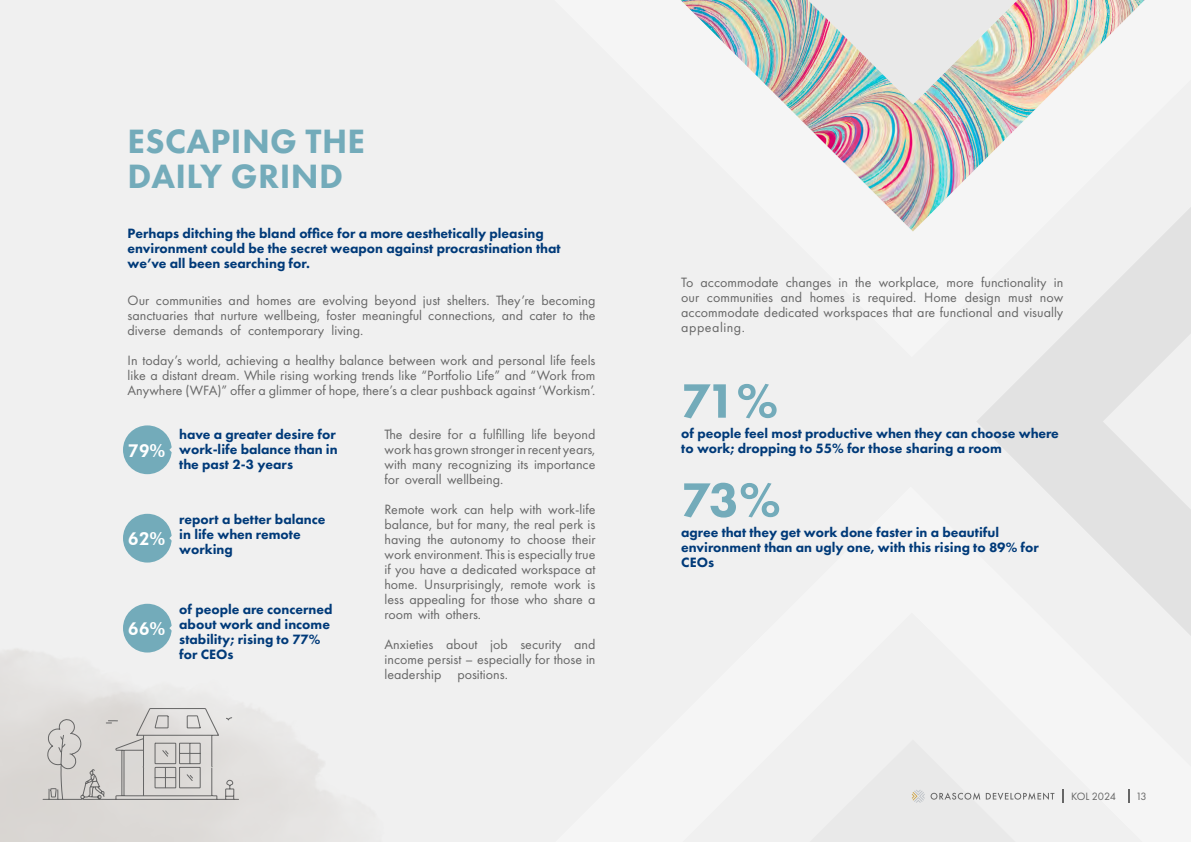
<style>
.page{position:relative;width:1191px;height:842px;background:#f0f0f0}
.page>*{position:absolute;margin:0;border:0;box-sizing:border-box;transform-origin:0 0}
.t1{font:800 50px "Futura PT";color:#73abba}
.t2{font:800 35px/35px "Futura PT";letter-spacing:.01em;color:#73abba}
.t3{font:800 18px "Futura BT";color:#fff}
.t4{font:14px/15px "Futura PT";color:#666}
.t5{font:800 14px/15px "Futura PT";color:#003a79}
.t6{font:11px "Futura PT";letter-spacing:-.04em;color:#666}
</style>
<div class="page">
<svg style="left:977px;top:208px;width:214px;height:583px"></svg>
<div style="left:123px;top:425px;width:49px;height:49px;background:#73abba;border-radius:50%"></div>
<div style="left:123px;top:514px;width:49px;height:48px;background:#73abba;border-radius:50%"></div>
<div style="left:123px;top:604px;width:49px;height:48px;background:#73abba;border-radius:50%"></div>
<svg style="left:169px;top:446px;width:3px;height:8px"></svg>
<svg style="left:169px;top:534px;width:3px;height:8px"></svg>
<svg style="left:169px;top:624px;width:3px;height:8px"></svg>
<svg style="left:42px;top:702px;width:197px;height:118px;background:#d3d1ce"></svg>
<img style="left:681px;top:0;width:463px;height:231px">
<svg style="left:930px;top:792px;width:124px;height:8px"></svg>
<svg style="left:911px;top:790px;width:13px;height:13px"></svg>
<svg style="left:1062px;top:789px;width:2px;height:14px"></svg>
<svg style="left:1127px;top:789px;width:2px;height:14px"></svg>
<h2 class="t2" style="left:127px;top:123px;width:239px">ESCAPING THE<br>DAILY GRIND</h2>
<p class="t5" style="left:128px;top:225px;width:434px">Perhaps ditching the bland office for a more aesthetically pleasing environment could be the secret weapon against procrastination that we’ve all been searching for.</p>
<p class="t4" style="left:229px;top:293px;width:23px">and</p>
<p class="t4" style="left:256px;top:293px;width:36px">homes</p>
<p class="t4" style="left:322px;top:293px;width:47px">evolving</p>
<p class="t4" style="left:374px;top:293px;width:43px">beyond</p>
<p class="t4" style="left:447px;top:293px;width:44px">shelters.</p>
<p class="t4" style="left:496px;top:293px;width:40px">They r e’</p>
<p class="t4" style="left:541px;top:293px;width:56px">becoming</p>
<p class="t4" style="left:128px;top:293px;width:23px">Our</p>
<p class="t4" style="left:128px;top:308px;width:469px">sanctuaries that nurture wellbeing, foster meaningful connections, and cater to the</p>
<p class="t4" style="left:331px;top:323px;width:33px">living.</p>
<p class="t4" style="left:156px;top:293px;width:68px">communities</p>
<p class="t4" style="left:423px;top:293px;width:19px">just</p>
<p class="t4" style="left:298px;top:293px;width:19px">are</p>
<p class="t4" style="left:230px;top:323px;width:12px">of</p>
<p class="t4" style="left:128px;top:316px;width:469px;line-height:30px">diverse<br>In today s’ world, achieving a healthy balance between work and personal life feels</p>
<p class="t4" style="left:128px;top:368px;width:469px">like a distant dream. While rising working trends like “Portfolio Life” and “Work from<br>Anywhere (WFA)” offer a glimmer of hope, there as’ clear pushback against ‘Workism.‘</p>
<p class="t4" style="left:553px;top:427px;width:43px">beyond</p>
<p class="t4" style="left:173px;top:323px;width:51px">demands</p>
<p class="t4" style="left:248px;top:323px;width:78px">contemporary</p>
<p class="t4" style="left:483px;top:427px;width:43px">fulfilling</p>
<p class="t4" style="left:448px;top:427px;width:16px">for</p>
<p class="t4" style="left:531px;top:427px;width:17px">life</p>
<p class="t5" style="left:179px;top:427px;width:160px">have a greater desire for work-life balance than in the past 2-3 years</p>
<p class="t4" style="left:384px;top:427px;width:212px">The workhasgrownstrongerinrecentyears, with many recognizing its importance for overall wellbeing.</p>
<p class="t4" style="left:384px;top:502px;width:212px;text-align:right">Remote work can help with work-life balance, but for many, the real perk is having the autonomy to choose their work environment. This is especially true if you have a dedicated workspace at is</p>
<p class="t4" style="left:409px;top:427px;width:34px">desire</p>
<p class="t4" style="left:469px;top:427px;width:9px">a</p>
<p class="t3" style="left:128px;top:439px;width:39px">79%</p>
<p class="t5" style="left:179px;top:512px;width:148px">report a better balance in life when remote working</p>
<p class="t3" style="left:128px;top:528px;width:39px">62%</p>
<p class="t4" style="left:384px;top:577px;width:212px">home.<br>less appealing for those who share a room with others.</p>
<p class="t4" style="left:574px;top:637px;width:23px">and</p>
<p class="t4" style="left:424px;top:577px;width:81px">Unsurprisingly,</p>
<p class="t4" style="left:554px;top:577px;width:28px">work</p>
<p class="t4" style="left:510px;top:577px;width:39px">remote</p>
<p class="t5" style="left:179px;top:602px;width:155px">of people are concerned about work and income stability; rising to 77% for CEOs</p>
<p class="t3" style="left:128px;top:618px;width:39px">66%</p>
<p class="t4" style="left:446px;top:637px;width:33px">about</p>
<p class="t4" style="left:490px;top:637px;width:19px">job</p>
<p class="t4" style="left:384px;top:637px;width:50px">Anxieties</p>
<p class="t4" style="left:384px;top:652px;width:212px">income persist – especially for those in</p>
<p class="t4" style="left:457px;top:667px;width:52px">positions.</p>
<p class="t4" style="left:520px;top:637px;width:43px">security</p>
<p class="t4" style="left:384px;top:667px;width:58px">leadership</p>
<p class="t4" style="left:981px;top:275px;width:67px">functionality</p>
<p class="t4" style="left:700px;top:275px;width:79px">accommodate</p>
<p class="t4" style="left:785px;top:275px;width:47px">changes</p>
<p class="t4" style="left:855px;top:275px;width:18px">the</p>
<p class="t4" style="left:878px;top:275px;width:62px">workplace,</p>
<p class="t4" style="left:681px;top:275px;width:14px">To</p>
<p class="t4" style="left:838px;top:275px;width:11px">in</p>
<p class="t4" style="left:1053px;top:275px;width:11px">in</p>
<p class="t4" style="left:946px;top:275px;width:29px">more</p>
<p class="t4" style="left:781px;top:290px;width:23px">and</p>
<p class="t4" style="left:810px;top:290px;width:36px">homes</p>
<p class="t4" style="left:868px;top:290px;width:50px">required.</p>
<p class="t4" style="left:964px;top:290px;width:37px">design</p>
<p class="t4" style="left:924px;top:290px;width:34px">Home</p>
<p class="t4" style="left:707px;top:290px;width:68px">communities</p>
<p class="t4" style="left:852px;top:290px;width:9px">is</p>
<p class="t4" style="left:1008px;top:290px;width:26px">must</p>
<p class="t4" style="left:1040px;top:290px;width:25px">now</p>
<p class="t4" style="left:681px;top:290px;width:383px">our<br>accommodate dedicated workspaces that are functional and visually appealing.</p>
<h1 class="t1" style="left:681px;top:370px;width:98px">71%</h1>
<p class="t5" style="left:681px;top:425px;width:379px">of people feel most productive when they can choose where to work; dropping to 55% for those sharing a room</p>
<h1 class="t1" style="left:681px;top:469px;width:101px">73%</h1>
<p class="t5" style="left:681px;top:524px;width:359px">agree that they get work done faster in a beautiful environment than an ugly one, with this rising to 89% for<br>CEOs</p>
<p class="t6" style="left:1071px;top:790px;width:47px">KOL 2024</p>
<p class="t6" style="left:1135px;top:790px;width:12px">13</p>
</div>
